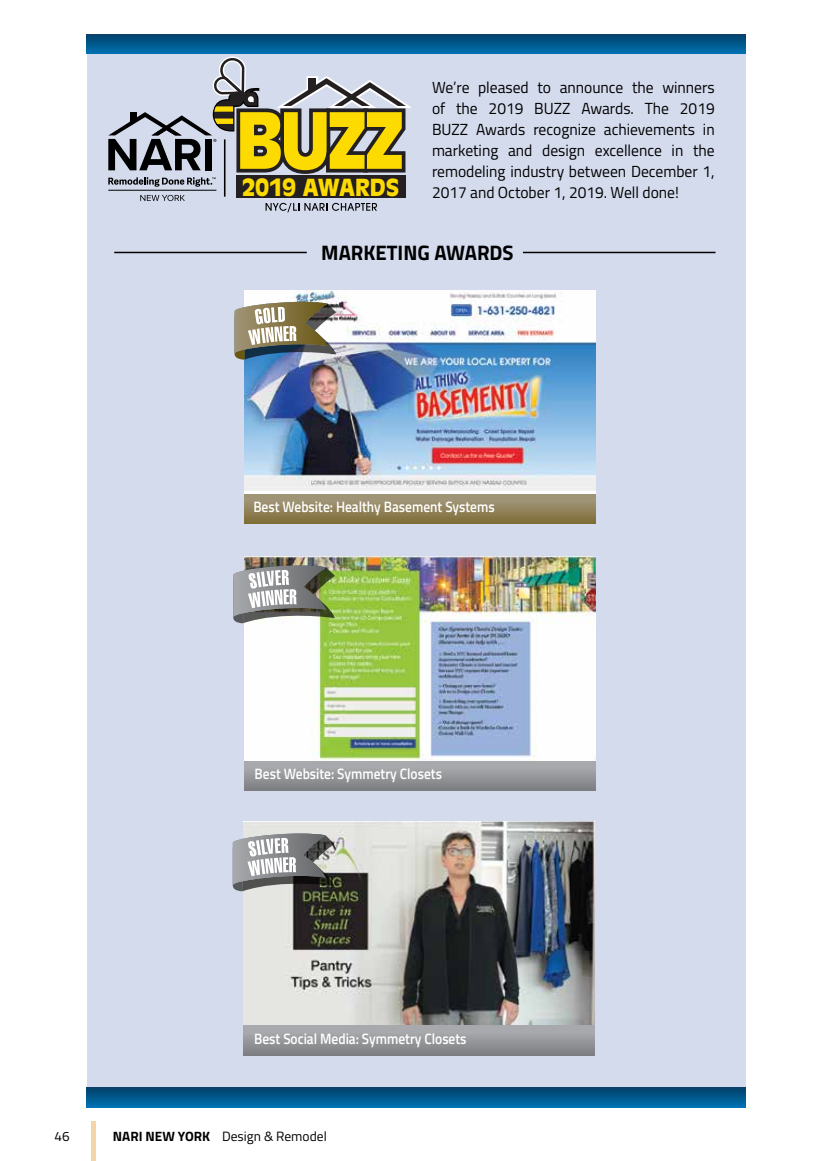
<style>
.page{position:relative;width:837px;height:1161px;background:#fff}
.page>*{position:absolute;margin:0;border:0;box-sizing:border-box;transform-origin:0 0}
.t1{font:900 76.35px "Antique Olive";color:#fddb01;scale:.93 1}
.t2{font:900 23.25px "Antique Olive";color:#fcda00;scale:.95 1}
.t3{font:700 21px "Titillium";color:#000}
.t4{font:16.05px/21px "Titillium";color:#000;text-align:justify}
.t5{font:600 15px "Titillium";color:#fff;scale:.9 1}
.t6{font:13.5px "Titillium";color:#000}
.s1{font-weight:700}
</style>
<div class="page">
<div style="left:87px;top:41px;width:659px;height:1066px;background:#d4dbed"></div>
<svg style="left:87px;top:1088px;width:659px;height:19px;background:#00598d"></svg>
<div style="left:87px;top:34px;width:659px;height:20px;background:linear-gradient(to bottom,#014168,#006fae)"></div>
<img style="left:245px;top:290px;width:351px;height:204px">
<img style="left:244px;top:557px;width:351px;height:204px">
<img style="left:244px;top:822px;width:351px;height:204px">
<svg style="left:245px;top:494px;width:351px;height:29px;background:#93845d"></svg>
<svg style="left:244px;top:761px;width:351px;height:29px;background:#95979a"></svg>
<svg style="left:244px;top:1026px;width:351px;height:29px;background:#95979a"></svg>
<hr style="left:92px;top:1121px;width:4px;height:40px;background:#f4d5a9">
<svg style="left:234px;top:302px;width:102px;height:59px;background:#929181"></svg>
<svg style="left:233px;top:566px;width:102px;height:58px;background:#999f92"></svg>
<svg style="left:233px;top:834px;width:102px;height:58px;background:#919292"></svg>
<hr style="left:523px;top:252px;width:193px;height:1px;background:#000">
<hr style="left:114px;top:252px;width:193px;height:1px;background:#000">
<svg style="left:108px;top:56px;width:303px;height:157px"></svg>
<h1 class="t1" style="left:236px;top:95px;width:182px">BUZZ</h1>
<h2 class="t2" style="left:242px;top:173px;width:167px">2019 AWARDS</h2>
<p class="t4" style="left:432px;top:76px;width:284px">We’re pleased to announce the winners of the 2019 BUZZ Awards. The 2019<br>BUZZ Awards recognize achievements in marketing and design excellence in the remodeling industry between December 1, 2017 and October 1, 2019. Well done!</p>
<h3 class="t3" style="left:321px;top:237px;width:194px">MARKETING AWARDS</h3>
<p class="t5" style="left:253px;top:496px;width:270px">Best Website: Healthy Basement Systems</p>
<p class="t5" style="left:255px;top:763px;width:210px">Best Website: Symmetry Closets</p>
<p class="t5" style="left:254px;top:1027px;width:238px">Best Social Media: Symmetry Closets</p>
<p class="t6" style="left:55px;top:1127px;width:17px">46</p>
<p class="t6" style="left:113px;top:1127px;width:215px"><span class="s1">NARI NEW YORK</span> Design &amp; Remodel</p>
</div>
